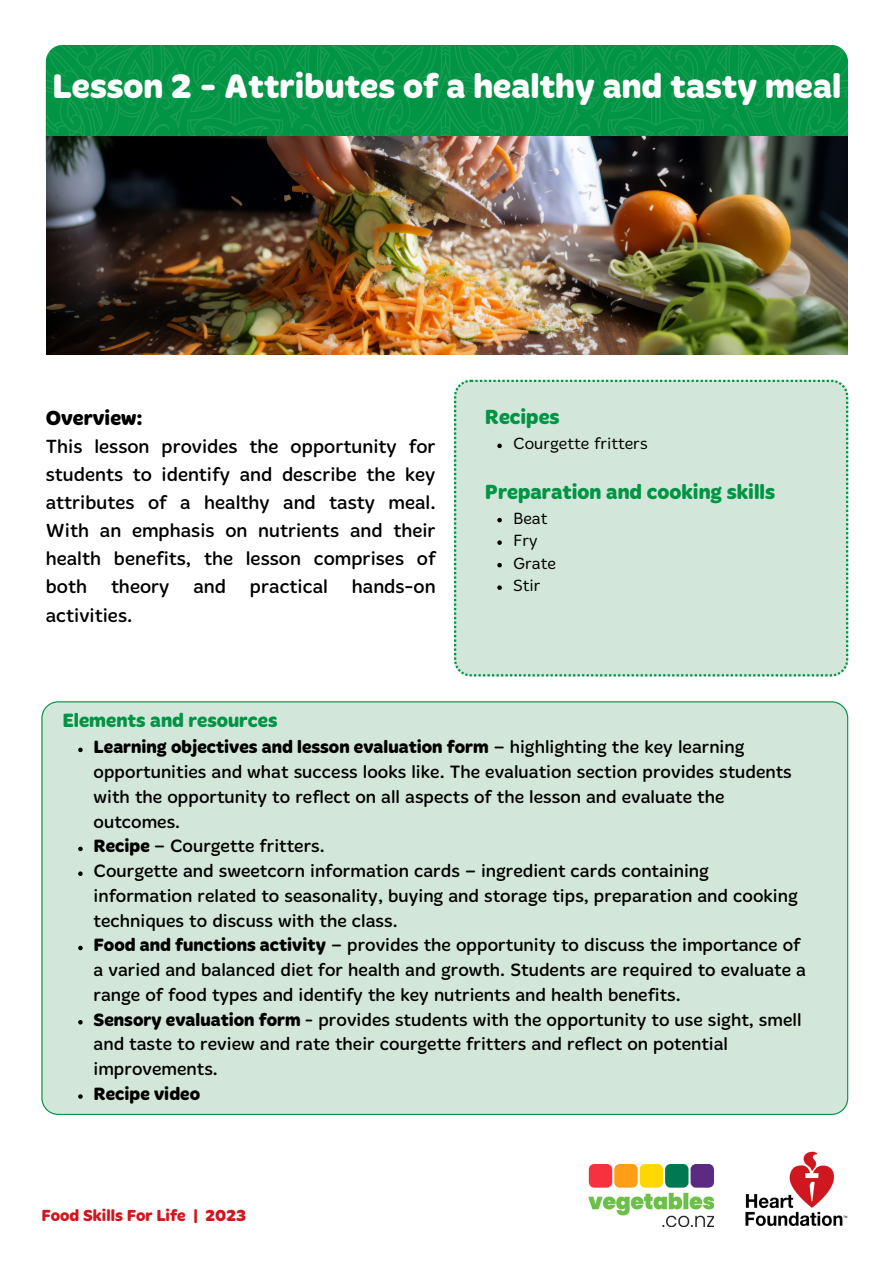
<style>
.page{position:relative;width:894px;height:1264px;background:#fff}
.page>*{position:absolute;margin:0;border:0;box-sizing:border-box;transform-origin:0 0}
.t1{font:700 35.1px "Merge";color:#fff}
.t2{font:700 21px "Merge";color:#009444}
.t3{font:700 21px "Merge";color:#000}
.t4{font:700 19.8px "Merge";color:#009444}
.t5{font:19.5px/28.2px "Merge";color:#000;text-align:justify}
.t6{font:18.3px/24.8px "Merge";color:#000}
.t7{font:700 18.3px "Merge";color:#000}
.t8{font:300 16.5px "Merge";color:#000}
.t9{font:700 16.5px "Merge";color:#ce181e}
.s1{font-weight:700}
</style>
<div class="page">
<img style="left:46px;top:45px;width:802px;height:103px">
<div style="left:454px;top:380px;width:393px;height:296px;background:#d2e7da"></div>
<div style="left:41px;top:701px;width:807px;height:413px;background:#d2e7da"></div>
<svg style="left:78px;top:747px;width:5px;height:5px"></svg>
<svg style="left:78px;top:846px;width:5px;height:5px"></svg>
<svg style="left:78px;top:871px;width:5px;height:5px"></svg>
<svg style="left:78px;top:945px;width:5px;height:5px"></svg>
<svg style="left:78px;top:1020px;width:5px;height:4px"></svg>
<svg style="left:78px;top:1094px;width:5px;height:4px"></svg>
<img style="left:745px;top:1151px;width:103px;height:75px">
<img style="left:588px;top:1164px;width:125px;height:62px">
<img style="left:46px;top:136px;width:801px;height:218px">
<svg style="left:497px;top:443px;width:4px;height:5px"></svg>
<svg style="left:497px;top:518px;width:4px;height:4px"></svg>
<svg style="left:497px;top:540px;width:4px;height:5px"></svg>
<svg style="left:497px;top:563px;width:4px;height:4px"></svg>
<svg style="left:497px;top:585px;width:4px;height:5px"></svg>
<h2 class="t1" style="left:52px;top:71px;width:790px">Lesson 2 - Attributes of a healthy and tasty meal</h2>
<p class="t3" style="left:46px;top:409px;width:98px">Overview:</p>
<p class="t5" style="left:46px;top:434px;width:391px">This lesson provides the opportunity for students to identify and describe the key attributes of a healthy and tasty meal.<br>With an emphasis on nutrients and their health benefits, the lesson comprises of both theory and practical hands-on activities.</p>
<p class="t2" style="left:485px;top:408px;width:76px">Recipes</p>
<p class="t8" style="left:513px;top:437px;width:136px">Courgette fritters</p>
<p class="t2" style="left:485px;top:483px;width:292px">Preparation and cooking skills</p>
<p class="t8" style="left:513px;top:511px;width:36px">Beat</p>
<p class="t8" style="left:513px;top:533px;width:26px">Fry</p>
<h4 class="t8" style="left:513px;top:556px;width:44px">Grate</h4>
<p class="t8" style="left:513px;top:578px;width:29px">Stir</p>
<p class="t4" style="left:62px;top:712px;width:216px">Elements and resources</p>
<h1 class="t6" style="left:94px;top:736px;width:699px"><span class="s1">Learning objectives and lesson evaluation form</span> – highlighting the key learning opportunities and what success looks like. The evaluation section provides students with the opportunity to reflect on all aspects of the lesson and evaluate the outcomes.</h1>
<p class="t6" style="left:94px;top:835px;width:232px"><span class="s1">Recipe</span> – Courgette fritters.</p>
<h3 class="t6" style="left:94px;top:860px;width:705px">Courgette and sweetcorn information cards – ingredient cards containing information related to seasonality, buying and storage tips, preparation and cooking techniques to discuss with the class.</h3>
<h2 class="t6" style="left:94px;top:934px;width:713px"><span class="s1">Food and functions activity</span> – provides the opportunity to discuss the importance of a varied and balanced diet for health and growth. Students are required to evaluate a range of food types and identify the key nutrients and health benefits.</h2>
<p class="t6" style="left:94px;top:1008px;width:709px"><span class="s1">Sensory evaluation form</span> - provides students with the opportunity to use sight, smell and taste to review and rate their courgette fritters and reflect on potential improvements.</p>
<h2 class="t7" style="left:94px;top:1086px;width:108px">Recipe video</h2>
<p class="t9" style="left:41px;top:1208px;width:206px">Food Skills For Life | 2023</p>
</div>
